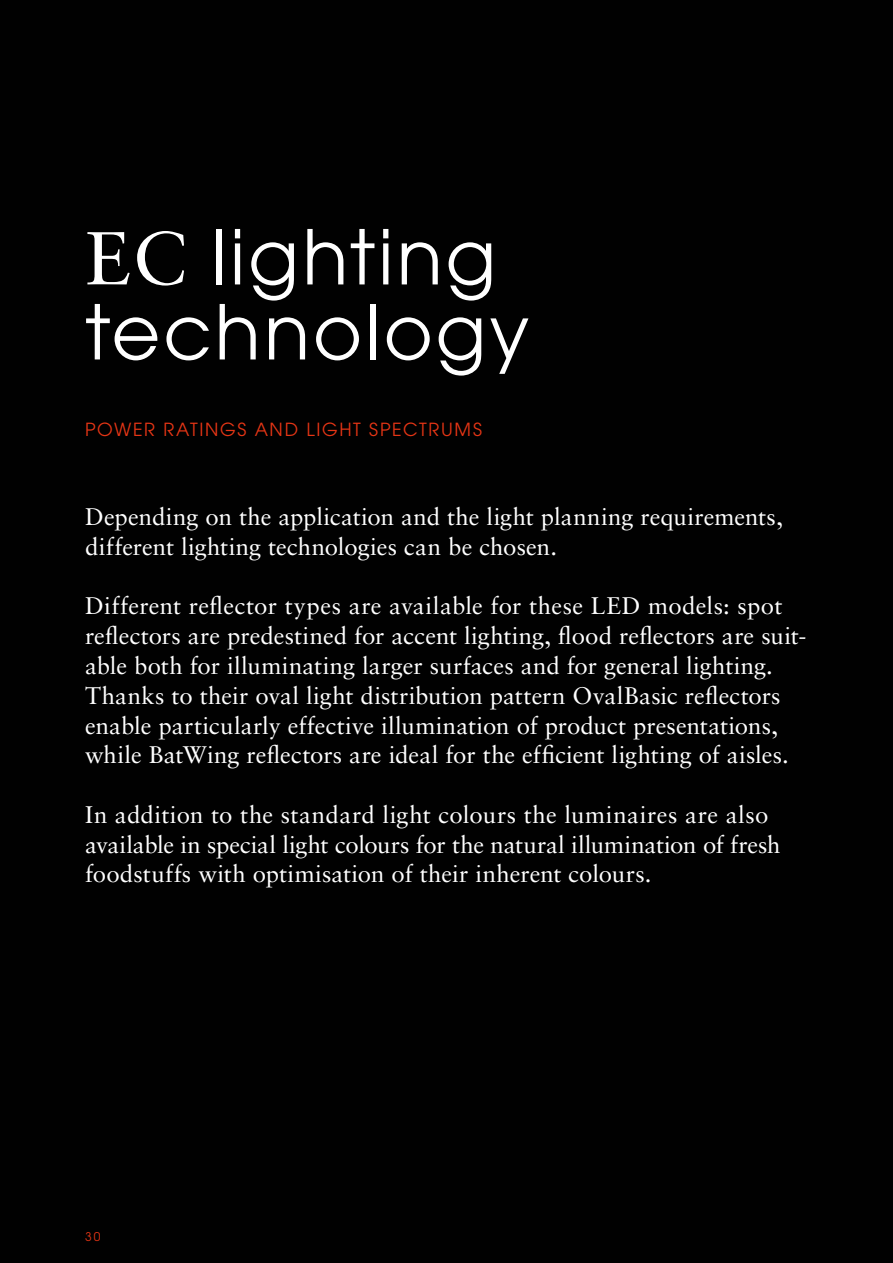
<style>
.page{position:relative;width:893px;height:1263px;background:#010101}
.page>*{position:absolute;margin:0;border:0;box-sizing:border-box;transform-origin:0 0}
.t1{font:75px/75px "ITC Avant Garde Pro";letter-spacing:.04em;color:#fff}
.t2{font:24px/29.7px "Sabon LT Std";letter-spacing:.005em;color:#fff}
.t3{font:18px "ITC Avant Garde Pro";letter-spacing:.09em;color:#e53515}
.t4{font:12px "ITC Avant Garde Pro";color:#e53515}
.s1{font-family:"Sabon LT Std"}
</style>
<div class="page">
<h1 class="t1" style="left:85px;top:219px;width:446px"><span class="s1">EC</span> lighting technology</h1>
<p class="t3" style="left:85px;top:418px;width:398px">POWER RATINGS AND LIGHT SPECTRUMS</p>
<p class="t2" style="left:85px;top:502px;width:699px">Depending on the application and the light planning requirements, different lighting technologies can be chosen.</p>
<p class="t2" style="left:85px;top:591px;width:723px">Different reflector types are available for these LED models: spot reflectors are predestined for accent lighting, flood reflectors are suit&shy;able both for illuminating larger surfaces and for general lighting.<br>Thanks to their oval light distribution pattern OvalBasic reflectors enable particularly effective illumination of product presentations, while BatWing reflectors are ideal for the efficient lighting of aisles.</p>
<p class="t2" style="left:85px;top:799px;width:697px">In addition to the standard light colours the luminaires are also available in special light colours for the natural illumination of fresh foodstuffs with optimisation of their inherent colours.</p>
<p class="t4" style="left:85px;top:1229px;width:17px">30</p>
</div>
